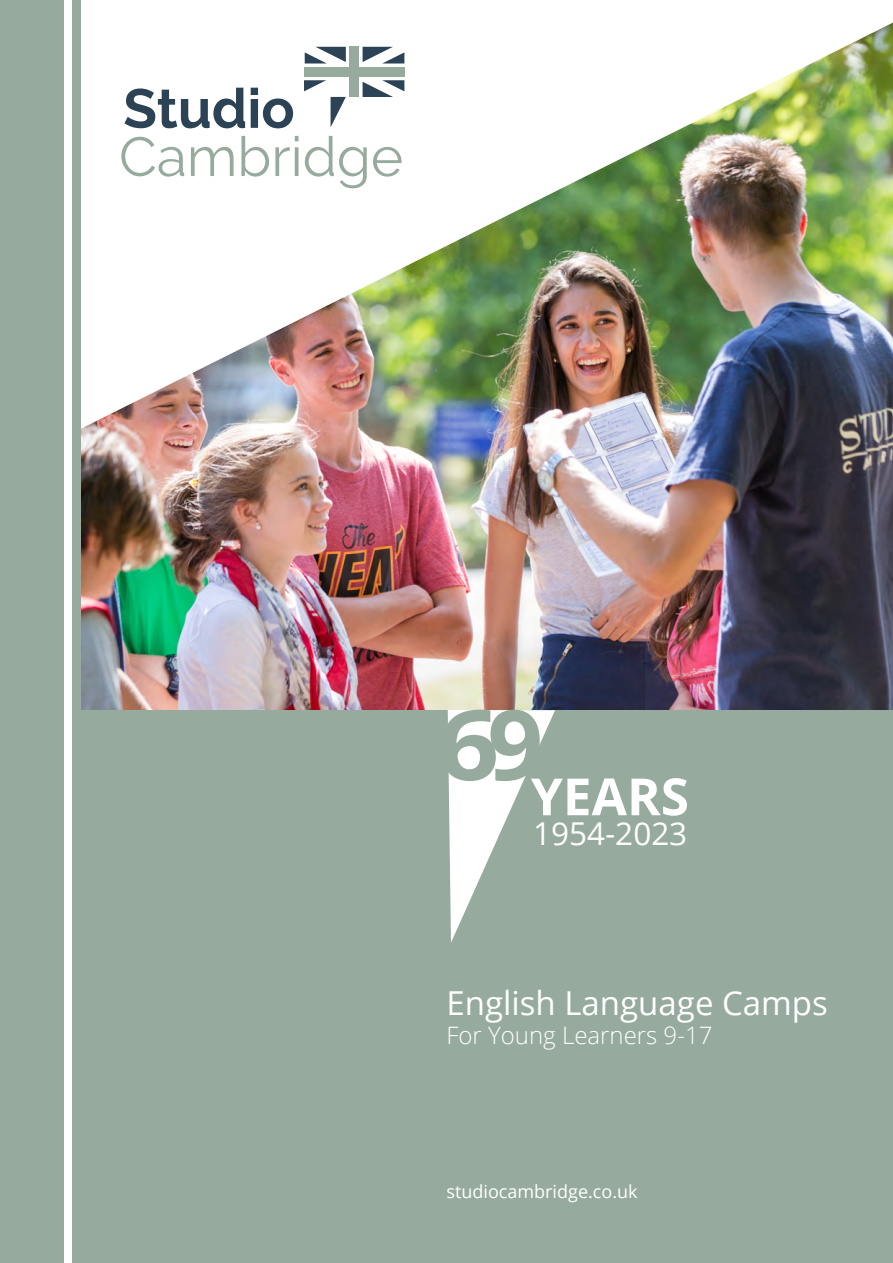
<style>
.page{position:relative;width:893px;height:1263px;background:#fff}
.page>*{position:absolute;margin:0;border:0;box-sizing:border-box;transform-origin:0 0}
.t1{font:700 97.5px "Open Sans";color:#96aa9d;scale:1.11 1}
.t2{font:33px "Open Sans";color:#fff}
.t3{font:31.5px "Open Sans";color:#fff}
.t4{font:300 24px "Open Sans";color:#fff}
.t5{font:18px "Open Sans";color:#fff}
.s1{font-style:inherit}
</style>
<div class="page">
<img style="left:81px;top:433px;width:811px;height:276px">
<img style="left:81px;top:22px;width:812px;height:411px">
<div style="left:72px;top:710px;width:821px;height:553px;background:#96aa9d"></div>
<div style="left:0;top:0;width:64px;height:1263px;background:#96aa9d"></div>
<div style="left:72px;top:0;width:9px;height:1263px;background:#96aa9d"></div>
<svg style="left:124px;top:88px;width:121px;height:40px"></svg>
<svg style="left:251px;top:88px;width:42px;height:40px"></svg>
<svg style="left:121px;top:137px;width:63px;height:40px"></svg>
<svg style="left:191px;top:147px;width:43px;height:29px"></svg>
<svg style="left:241px;top:136px;width:28px;height:41px"></svg>
<svg style="left:275px;top:147px;width:15px;height:29px"></svg>
<svg style="left:295px;top:136px;width:3px;height:5px"></svg>
<hr style="left:295px;top:147px;width:3px;height:29px;background:#96aa9d">
<svg style="left:305px;top:136px;width:62px;height:52px"></svg>
<svg style="left:373px;top:147px;width:28px;height:30px"></svg>
<div style="left:349px;top:47px;width:10px;height:50px;background:#96aa9d"></div>
<div style="left:304px;top:67px;width:100px;height:10px;background:#96aa9d"></div>
<svg style="left:331px;top:97px;width:15px;height:30px"></svg>
<svg style="left:363px;top:47px;width:41px;height:16px"></svg>
<svg style="left:305px;top:47px;width:41px;height:16px"></svg>
<svg style="left:304px;top:80px;width:22px;height:11px"></svg>
<svg style="left:363px;top:80px;width:41px;height:17px"></svg>
<svg style="left:448px;top:710px;width:239px;height:232px"></svg>
<h1 class="t1" style="left:438px;top:676px;width:97px">6 <span class="s1">9</span></h1>
<h3 class="t3" style="left:533px;top:812px;width:156px">1954-2023</h3>
<h2 class="t2" style="left:446px;top:981px;width:383px">English Language Camps</h2>
<h3 class="t4" style="left:446px;top:1019px;width:267px">For Young Learners 9-17</h3>
<p class="t5" style="left:446px;top:1179px;width:193px">studiocambridge.co.uk</p>
</div>
